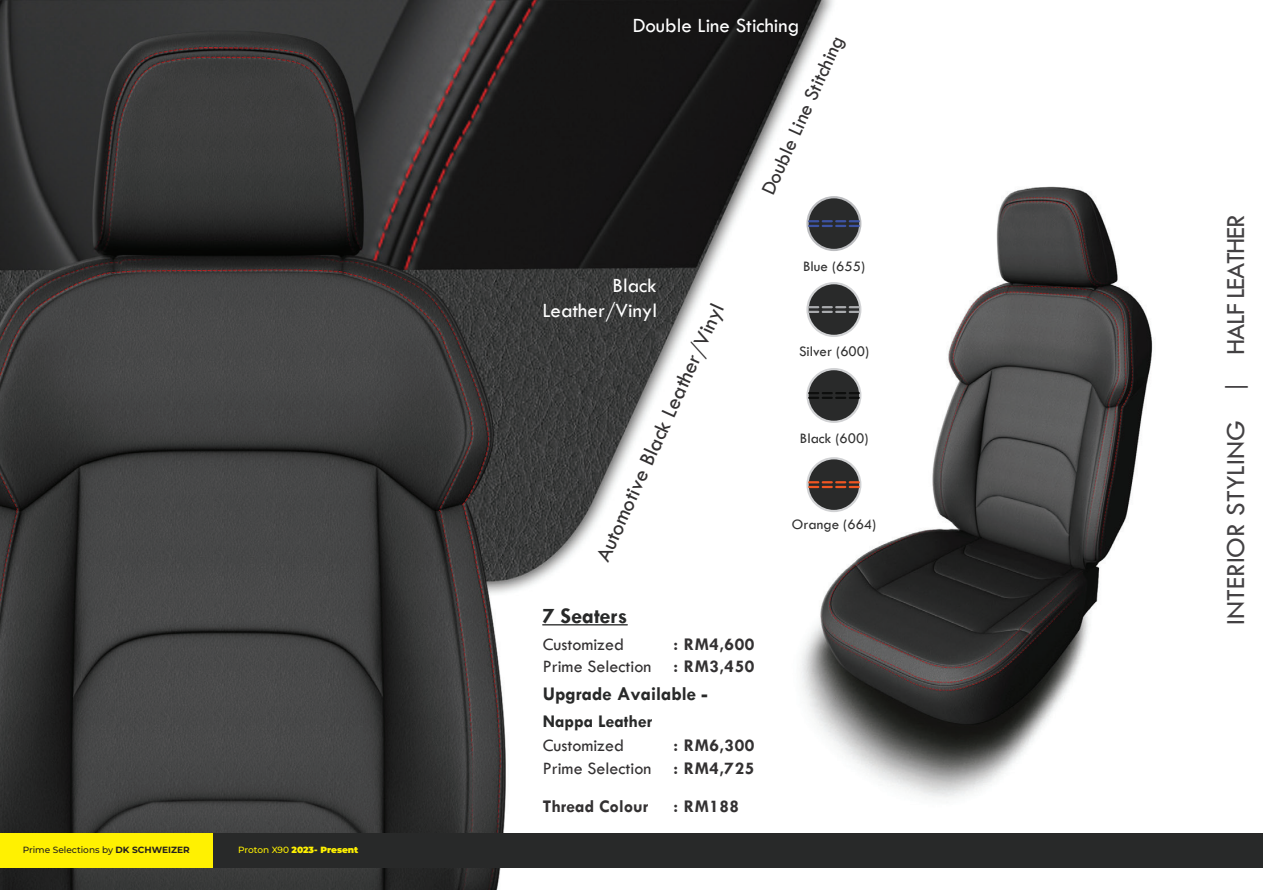
<style>
.page{position:relative;width:1263px;height:893px;background:#fff}
.page>*{position:absolute;margin:0;border:0;box-sizing:border-box;transform-origin:0 0}
.t1{font:27px "Tw Cen";color:#434143}
.t2{font:22.5px "Tw Cen";color:#333132}
.t3{font:700 22.5px "Tw Cen";color:#282929}
.t4{font:21px/25.2px "Tw Cen";color:#fff;text-align:right}
.t5{font:21px "Tw Cen";color:#333132}
.t6{font:700 19.5px "Tw Cen";color:#282929}
.t7{font:700 18px/22.8px "Tw Cen";letter-spacing:.025em;color:#333132;text-align:right}
.t8{font:18px "Tw Cen";color:#333132}
.t9{font:700 18px "Tw Cen";color:#333132}
.t10{font:700 18px "Tw Cen";color:#282929}
.t11{font:15px "Tw Cen";color:#313131}
.t12{font:500 9px "Montserrat";color:#231f20}
.t13{font:900 9px "Montserrat";color:#fff101}
.s1{font-weight:700}
.s2{font-weight:500}
.s3{font-weight:400}
</style>
<div class="page">
<img style="left:0;top:0;width:1263px;height:890px">
<div style="left:213px;top:833px;width:1050px;height:34px;background:#282929"></div>
<div style="left:0;top:833px;width:213px;height:34px;background:#fff101"></div>
<div style="left:807px;top:197px;width:53px;height:53px;background:#292a2a;border-radius:50%"></div>
<div style="left:806px;top:196px;width:55px;height:55px;border:2px solid #bcbdc0;border-radius:50%"></div>
<svg style="left:809px;top:220px;width:52px;height:7px"></svg>
<div style="left:807px;top:283px;width:53px;height:53px;background:#292a2a;border-radius:50%"></div>
<div style="left:806px;top:282px;width:55px;height:55px;border:2px solid #d1d2d4;border-radius:50%"></div>
<svg style="left:809px;top:306px;width:52px;height:7px"></svg>
<div style="left:807px;top:369px;width:53px;height:53px;background:#292a2a;border-radius:50%"></div>
<div style="left:806px;top:368px;width:55px;height:55px;border:2px solid #d1d2d4;border-radius:50%"></div>
<svg style="left:809px;top:392px;width:52px;height:7px"></svg>
<div style="left:807px;top:458px;width:53px;height:53px;background:#292a2a;border-radius:50%"></div>
<div style="left:806px;top:457px;width:55px;height:55px;border:2px solid #d1d2d4;border-radius:50%"></div>
<svg style="left:809px;top:481px;width:52px;height:7px"></svg>
<hr style="left:543px;top:624px;width:84px;height:1px;background:#282929">
<p class="t12" style="left:23px;top:846px;width:168px">Prime Selections by <span class="s1">DK SCHWEIZER</span></p>
<p class="t13" style="left:238px;top:844px;width:122px"><span class="s2">Proton X90</span> 2023- Present</p>
<p class="t4" style="left:633px;top:14px;width:168px">Double Line Stiching</p>
<p class="t5" style="left:760px;top:190px;width:174px;rotate:-66deg">Double Line Stitching</p>
<p class="t4" style="left:542px;top:274px;width:116px">Black<br>Leather/Vinyl</p>
<p class="t2" style="left:594px;top:557px;width:283px;rotate:-66deg">Automotive Black Leather/Vinyl</p>
<p class="t3" style="left:543px;top:608px;width:86px">7 Seaters</p>
<p class="t8" style="left:543px;top:636px;width:83px">Customized</p>
<p class="t7" style="left:543px;top:634px;width:213px">: RM4,600<br><span class="s3">Prime Selection</span> : RM3,450</p>
<p class="t6" style="left:543px;top:687px;width:166px">Upgrade Available -</p>
<p class="t10" style="left:543px;top:714px;width:111px">Nappa Leather</p>
<p class="t8" style="left:543px;top:738px;width:83px">Customized</p>
<p class="t7" style="left:673px;top:735px;width:82px">: RM6,300</p>
<p class="t8" style="left:543px;top:761px;width:213px">Prime Selection <span class="s1">: RM4,725</span></p>
<p class="t9" style="left:543px;top:800px;width:107px">Thread Colour</p>
<p class="t7" style="left:673px;top:796px;width:67px">: RM188</p>
<p class="t11" style="left:803px;top:261px;width:63px">Blue (655)</p>
<p class="t11" style="left:799px;top:345px;width:72px">Silver (600)</p>
<p class="t11" style="left:800px;top:432px;width:70px">Black (600)</p>
<p class="t11" style="left:792px;top:518px;width:86px">Orange (664)</p>
<h1 class="t1" style="left:1225px;top:625px;width:411px;rotate:-90deg">INTERIOR STYLING | HALF LEATHER</h1>
</div>
